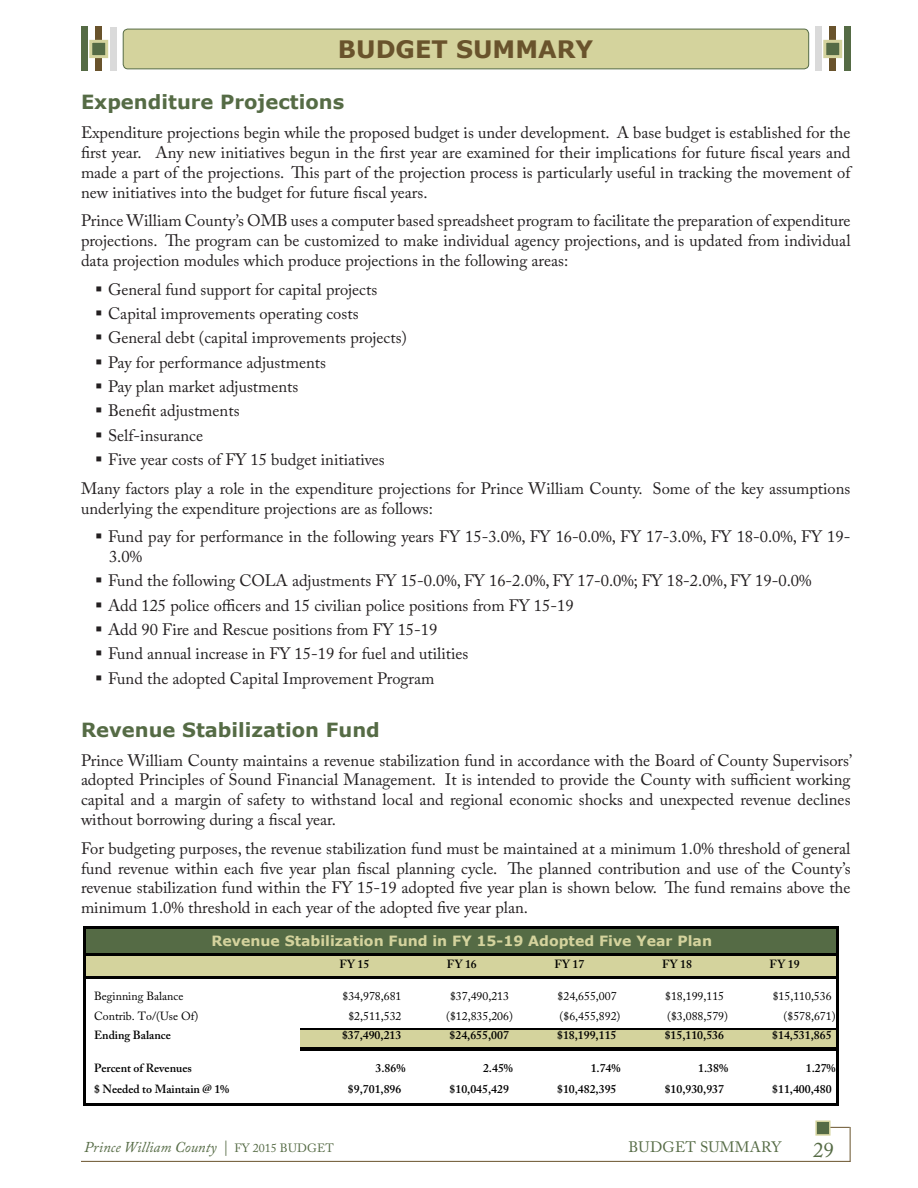
<style>
.page{position:relative;width:918px;height:1188px;background:#fff}
.page>*{position:absolute;margin:0;border:0;box-sizing:border-box;transform-origin:0 0}
.t1{font:700 24px "Verdana";color:#69532c}
.t2{font:21px "Adobe Caslon Pro";color:#556b45}
.Head_2{font:700 19.5px "Verdana";color:#556b45}
.t3{font:16.5px/19.8px "Adobe Caslon Pro";color:#231f20;text-align:justify}
.t4{font:italic 15px "Adobe Caslon Pro";color:#556b45}
.t5{font:15px "Adobe Caslon Pro";letter-spacing:.015em;color:#556b45}
.t6{font:700 14.1px "Verdana";color:#d4d39d}
.t7{font:600 11.85px "Adobe Caslon Pro";color:#000}
.t8{font:11.85px "Adobe Caslon Pro";color:#000}
.s1{font-style:normal;font-size:12px}
</style>
<div class="page">
<hr style="left:81px;top:1161px;width:769px;height:1px;background:#69532c">
<hr style="left:850px;top:1127px;width:1px;height:35px;background:#69532c">
<svg style="left:831px;top:1127px;width:19px;height:1px"></svg>
<div style="left:815px;top:1120px;width:16px;height:16px;background:#556b45;border:2px solid #d4d39d"></div>
<svg style="left:89px;top:27px;width:754px;height:44px"></svg>
<div style="left:123px;top:29px;width:686px;height:40px;background:#d4d39d;border-radius:5px"></div>
<div style="left:123px;top:29px;width:686px;height:40px;border:1px solid #556b45;border-radius:5px"></div>
<div style="left:81px;top:27px;width:7px;height:44px;background:#556b45"></div>
<div style="left:110px;top:27px;width:6px;height:44px;background:#dadada"></div>
<div style="left:96px;top:27px;width:6px;height:44px;background:#69532c"></div>
<div style="left:89px;top:40px;width:19px;height:18px;background:#556b45;border:3px solid #d4d39d"></div>
<div style="left:844px;top:27px;width:6px;height:44px;background:#556b45"></div>
<div style="left:815px;top:27px;width:7px;height:44px;background:#dadada"></div>
<div style="left:830px;top:27px;width:6px;height:44px;background:#69532c"></div>
<div style="left:823px;top:40px;width:19px;height:18px;background:#556b45;border:3px solid #d4d39d"></div>
<div style="left:85px;top:927px;width:753px;height:27px;background:#556b45"></div>
<div style="left:85px;top:954px;width:753px;height:24px;background:#d4d39d"></div>
<div style="left:300px;top:1029px;width:538px;height:20px;background:#d4d39d"></div>
<hr style="left:83px;top:926px;width:2px;height:179px;background:#000">
<hr style="left:837px;top:928px;width:2px;height:177px;background:#000">
<hr style="left:85px;top:926px;width:754px;height:2px;background:#000">
<hr style="left:85px;top:953px;width:754px;height:2px;background:#000">
<hr style="left:85px;top:977px;width:754px;height:2px;background:#000">
<hr style="left:300px;top:1028px;width:537px;height:1px;background:#000">
<hr style="left:300px;top:1047px;width:537px;height:1px;background:#000">
<hr style="left:300px;top:1050px;width:537px;height:1px;background:#000">
<hr style="left:85px;top:1103px;width:754px;height:2px;background:#000">
<h1 class="t1" style="left:338px;top:32px;width:257px">BUDGET SUMMARY</h1>
<p class="Head_2" style="left:81px;top:89px;width:265px">Expenditure Projections</p>
<p class="t3" style="left:81px;top:123px;width:771px">Expenditure projections begin while the proposed budget is under development. A base budget is established for the first year. Any new initiatives begun in the first year are examined for their implications for future fiscal years and made a part of the projections. This part of the projection process is particularly useful in tracking the movement of new initiatives into the budget for future fiscal years.</p>
<p class="t3" style="left:81px;top:211px;width:771px">Prince William County’s OMB uses a computer based spreadsheet program to facilitate the preparation of expenditure projections. The program can be customized to make individual agency projections, and is updated from individual data projection modules which produce projections in the following areas:</p>
<p class="t3" style="left:95px;top:279px;width:284px">▪ General fund support for capital projects</p>
<p class="t3" style="left:95px;top:304px;width:265px">▪ Capital improvements operating costs</p>
<p class="t3" style="left:95px;top:328px;width:313px">▪ General debt (capital improvements projects)</p>
<p class="t3" style="left:95px;top:352px;width:232px">▪ Pay for performance adjustments</p>
<p class="t3" style="left:95px;top:376px;width:205px">▪ Pay plan market adjustments</p>
<p class="t3" style="left:95px;top:401px;width:146px">▪ Benefit adjustments</p>
<p class="t3" style="left:95px;top:425px;width:110px">▪ Self-insurance</p>
<p class="t3" style="left:95px;top:449px;width:291px">▪ Five year costs of FY 15 budget initiatives</p>
<p class="t3" style="left:81px;top:478px;width:771px">Many factors play a role in the expenditure projections for Prince William County. Some of the key assumptions underlying the expenditure projections are as follows:</p>
<p class="t3" style="left:109px;top:527px;width:743px;text-indent:-14px">▪ Fund pay for performance in the following years FY 15-3.0%, FY 16-0.0%, FY 17-3.0%, FY 18-0.0%, FY 19-<br>3.0%</p>
<p class="t3" style="left:95px;top:571px;width:718px">▪ Fund the following COLA adjustments FY 15-0.0%, FY 16-2.0%, FY 17-0.0%; FY 18-2.0%, FY 19-0.0%</p>
<p class="t3" style="left:95px;top:595px;width:480px">▪ Add 125 police officers and 15 civilian police positions from FY 15-19</p>
<p class="t3" style="left:95px;top:619px;width:344px">▪ Add 90 Fire and Rescue positions from FY 15-19</p>
<p class="t3" style="left:95px;top:644px;width:375px">▪ Fund annual increase in FY 15-19 for fuel and utilities</p>
<p class="t3" style="left:95px;top:668px;width:341px">▪ Fund the adopted Capital Improvement Program</p>
<p class="Head_2" style="left:81px;top:716px;width:300px">Revenue Stabilization Fund</p>
<p class="t3" style="left:81px;top:750px;width:773px">Prince William County maintains a revenue stabilization fund in accordance with the Board of County Supervisors’ adopted Principles of Sound Financial Management. It is intended to provide the County with sufficient working capital and a margin of safety to withstand local and regional economic shocks and unexpected revenue declines without borrowing during a fiscal year.</p>
<p class="t3" style="left:81px;top:838px;width:771px">For budgeting purposes, the revenue stabilization fund must be maintained at a minimum 1.0% threshold of general fund revenue within each five year plan fiscal planning cycle. The planned contribution and use of the County’s revenue stabilization fund within the FY 15-19 adopted five year plan is shown below. The fund remains above the minimum 1.0% threshold in each year of the adopted five year plan.</p>
<p class="t7" style="left:86px;top:848px;width:310px">Revenue Stabilization Fund (FY 15-19 Adopted Five Year Plan)</p>
<p class="t6" style="left:211px;top:931px;width:502px">Revenue Stabilization Fund in FY 15-19 Adopted Five Year Plan</p>
<p class="t7" style="left:339px;top:957px;width:31px">FY 15</p>
<p class="t7" style="left:447px;top:957px;width:31px">FY 16</p>
<p class="t7" style="left:555px;top:957px;width:31px">FY 17</p>
<p class="t7" style="left:662px;top:957px;width:31px">FY 18</p>
<p class="t7" style="left:770px;top:957px;width:31px">FY 19</p>
<p class="t8" style="left:94px;top:989px;width:91px">Beginning Balance</p>
<p class="t8" style="left:342px;top:989px;width:60px">$34,978,681</p>
<p class="t8" style="left:450px;top:989px;width:60px">$37,490,213</p>
<p class="t8" style="left:558px;top:989px;width:60px">$24,655,007</p>
<p class="t8" style="left:665px;top:989px;width:60px">$18,199,115</p>
<p class="t8" style="left:773px;top:989px;width:60px">$15,110,536</p>
<p class="t8" style="left:94px;top:1009px;width:106px">Contrib. To/(Use Of)</p>
<p class="t8" style="left:348px;top:1009px;width:55px">$2,511,532</p>
<p class="t8" style="left:446px;top:1009px;width:68px">($12,835,206)</p>
<p class="t8" style="left:560px;top:1009px;width:62px">($6,455,892)</p>
<p class="t8" style="left:667px;top:1009px;width:62px">($3,088,579)</p>
<p class="t8" style="left:784px;top:1009px;width:53px">($578,671)</p>
<p class="t7" style="left:94px;top:1028px;width:78px">Ending Balance</p>
<p class="t7" style="left:342px;top:1028px;width:61px">$37,490,213</p>
<p class="t7" style="left:450px;top:1028px;width:61px">$24,655,007</p>
<p class="t7" style="left:557px;top:1028px;width:61px">$18,199,115</p>
<p class="t7" style="left:665px;top:1028px;width:61px">$15,110,536</p>
<p class="t7" style="left:772px;top:1028px;width:61px">$14,531,865</p>
<p class="t7" style="left:94px;top:1061px;width:99px">Percent of Revenues</p>
<p class="t7" style="left:376px;top:1061px;width:31px">3.86%</p>
<p class="t7" style="left:483px;top:1061px;width:31px">2.45%</p>
<p class="t7" style="left:591px;top:1061px;width:31px">1.74%</p>
<p class="t7" style="left:698px;top:1061px;width:31px">1.38%</p>
<p class="t7" style="left:806px;top:1061px;width:31px">1.27%</p>
<p class="t7" style="left:94px;top:1082px;width:137px">$ Needed to Maintain @ 1%</p>
<p class="t7" style="left:348px;top:1082px;width:55px">$9,701,896</p>
<p class="t7" style="left:450px;top:1082px;width:61px">$10,045,429</p>
<p class="t7" style="left:557px;top:1082px;width:61px">$10,482,395</p>
<p class="t7" style="left:665px;top:1082px;width:61px">$10,930,937</p>
<p class="t7" style="left:772px;top:1082px;width:61px">$11,400,480</p>
<p class="t4" style="left:84px;top:1138px;width:251px">Prince William County | <span class="s1">FY 2015 BUDGET</span></p>
<p class="t5" style="left:629px;top:1138px;width:154px">BUDGET SUMMARY</p>
<p class="t2" style="left:813px;top:1137px;width:22px">29</p>
</div>
